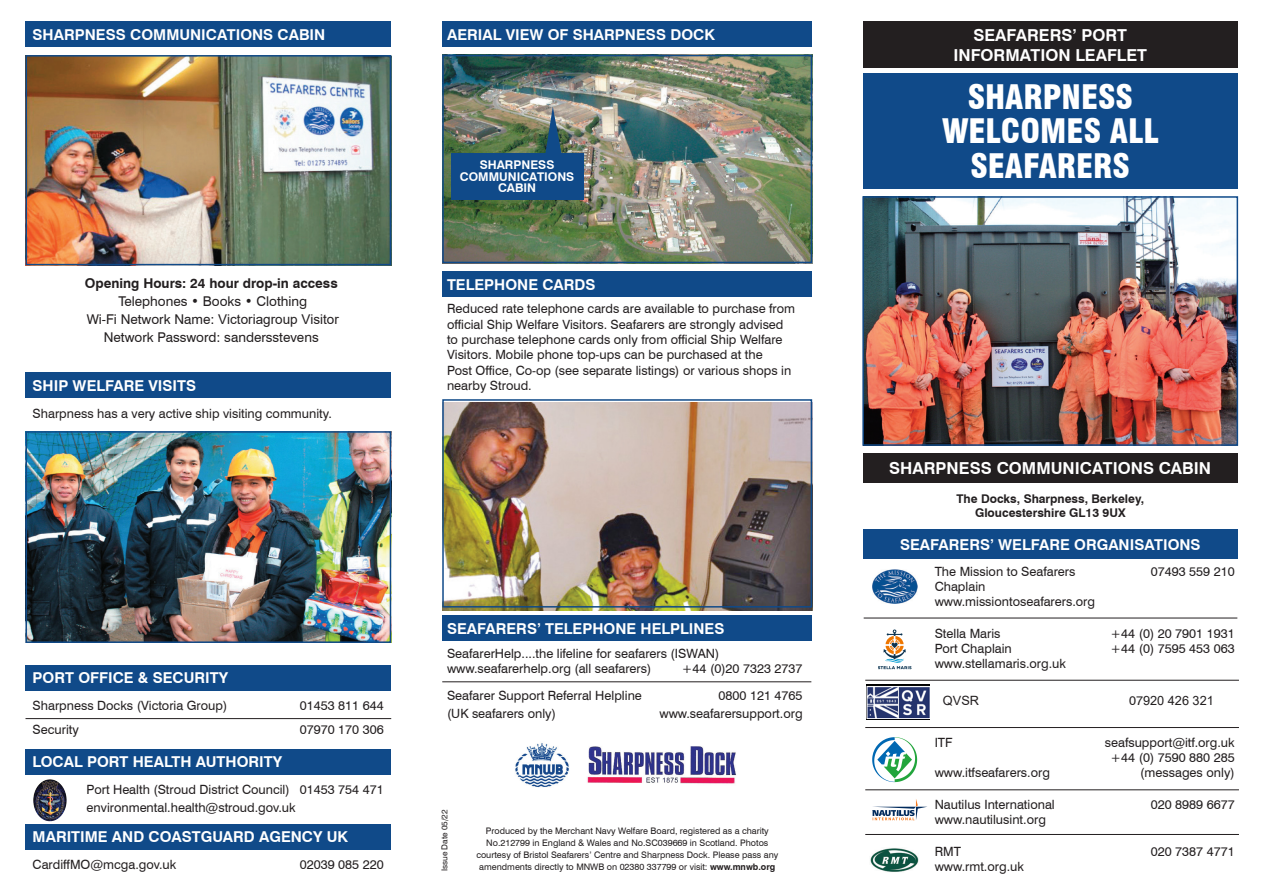
<style>
.page{position:relative;width:1263px;height:893px;background:#fff}
.page>*{position:absolute;margin:0;border:0;box-sizing:border-box;transform-origin:0 0}
.t1{font:900 condensed 33px "Swiss 721 BT";color:#fff}
.t2{font:700 16.5px "Swiss 721 BT";color:#fff}
.t3{font:700 15px "Swiss 721 BT";color:#fff}
.t4{font:13.5px/18px "Swiss 721 BT";color:#231f20;text-align:center}
.t5{font:12.75px/15.3px "Swiss 721 BT";color:#231f20}
.t6{font:12.75px "Arial";color:#231f20}
.t7{font:700 12px "Swiss 721 BT";color:#231f20}
.t8{font:700 12px "Swiss 721 BT";color:#fff}
.t9{font:9px "Swiss 721 BT";color:#231f20}
.t10{font:8.25px "Swiss 721 BT";color:#231f20}
.s1{font-weight:700}
.s2{font-family:"Arial"}
.s3{font-family:"Swiss 721 BT"}
</style>
<div class="page">
<div style="left:442px;top:616px;width:370px;height:25px;background:#104a89"></div>
<div style="left:442px;top:21px;width:370px;height:26px;background:#104a89"></div>
<div style="left:442px;top:271px;width:370px;height:26px;background:#104a89"></div>
<hr style="left:442px;top:681px;width:369px;height:1px;background:#231f20">
<hr style="left:26px;top:718px;width:365px;height:1px;background:#231f20">
<img style="left:865px;top:199px;width:370px;height:244px">
<div style="left:862px;top:196px;width:376px;height:250px;border:2px solid #104a89"></div>
<div style="left:26px;top:665px;width:365px;height:26px;background:#104a89"></div>
<div style="left:26px;top:372px;width:365px;height:26px;background:#104a89"></div>
<div style="left:26px;top:21px;width:365px;height:26px;background:#104a89"></div>
<div style="left:26px;top:750px;width:365px;height:25px;background:#104a89"></div>
<div style="left:26px;top:824px;width:365px;height:26px;background:#104a89"></div>
<div style="left:863px;top:21px;width:374px;height:47px;background:#231f20"></div>
<div style="left:863px;top:453px;width:374px;height:30px;background:#231f20"></div>
<div style="left:863px;top:529px;width:374px;height:30px;background:#104a89"></div>
<div style="left:863px;top:73px;width:374px;height:116px;background:#104a89"></div>
<img style="left:29px;top:434px;width:359px;height:206px">
<div style="left:26px;top:431px;width:365px;height:212px;border:2px solid #104a89"></div>
<img style="left:29px;top:58px;width:359px;height:204px">
<div style="left:26px;top:55px;width:365px;height:210px;border:2px solid #104a89"></div>
<img style="left:442px;top:402px;width:370px;height:209px">
<div style="left:442px;top:399px;width:370px;height:209px;border:2px solid #104a89"></div>
<img style="left:445px;top:58px;width:364px;height:202px">
<div style="left:442px;top:55px;width:370px;height:208px;border:2px solid #104a89"></div>
<img style="left:515px;top:743px;width:221px;height:45px">
<hr style="left:864px;top:618px;width:373px;height:1px;background:#231f20">
<hr style="left:865px;top:680px;width:374px;height:1px;background:#231f20">
<hr style="left:865px;top:727px;width:374px;height:1px;background:#231f20">
<hr style="left:865px;top:834px;width:374px;height:1px;background:#231f20">
<hr style="left:865px;top:789px;width:374px;height:1px;background:#231f20">
<svg style="left:878px;top:629px;width:33px;height:41px"></svg>
<img style="left:870px;top:848px;width:49px;height:24px">
<svg style="left:872px;top:737px;width:45px;height:45px"></svg>
<img style="left:872px;top:569px;width:45px;height:35px">
<svg style="left:872px;top:799px;width:55px;height:21px"></svg>
<img style="left:35px;top:779px;width:15px;height:13px">
<div style="left:451px;top:153px;width:132px;height:47px;background:#104a89"></div>
<svg style="left:545px;top:107px;width:17px;height:46px"></svg>
<img style="left:867px;top:685px;width:63px;height:35px">
<p class="t3" style="left:33px;top:25px;width:294px">SHARPNESS COMMUNICATIONS CABIN</p>
<p class="t4" style="left:85px;top:274px;width:256px"><span class="s1">Opening Hours: 24 hour drop-in access </span>Telephones • Books • Clothing<br>Wi-Fi Network Name: <span class="s2">Victoriagroup Visitor </span>Network Password: sandersstevens</p>
<p class="t3" style="left:33px;top:376px;width:165px">SHIP WELFARE VISITS</p>
<p class="t5" style="left:33px;top:405px;width:301px">Sharpness has a very active ship visiting community.</p>
<p class="t3" style="left:447px;top:25px;width:269px">AERIAL VIEW OF SHARPNESS DOCK</p>
<p class="t8" style="left:480px;top:157px;width:76px">SHARPNESS</p>
<p class="t8" style="left:460px;top:169px;width:116px">COMMUNICATIONS</p>
<p class="t8" style="left:498px;top:180px;width:40px">CABIN</p>
<p class="t3" style="left:447px;top:275px;width:150px">TELEPHONE CARDS</p>
<p class="t5" style="left:447px;top:301px;width:350px">Reduced rate telephone cards are available to purchase from official Ship Welfare Visitors. Seafarers are strongly advised to purchase telephone cards only from official Ship Welfare Visitors. Mobile phone top-ups can be purchased at the<br>Post Office, Co-op (see separate listings) or various shops in nearby Stroud.</p>
<p class="t3" style="left:33px;top:669px;width:197px">PORT OFFICE &amp; SECURITY</p>
<p class="t5" style="left:33px;top:698px;width:196px">Sharpness Docks (Victoria Group)</p>
<p class="t5" style="left:300px;top:698px;width:85px">01453 811 644</p>
<p class="t5" style="left:33px;top:722px;width:48px">Security</p>
<p class="t5" style="left:300px;top:722px;width:85px">07970 170 306</p>
<p class="t3" style="left:33px;top:753px;width:251px">LOCAL PORT HEALTH AUTHORITY</p>
<p class="t5" style="left:87px;top:781px;width:299px;line-height:18px">Port Health (Stroud District Council) 01453 754 471 environmental.health@stroud.gov.uk</p>
<p class="t3" style="left:33px;top:828px;width:317px">MARITIME AND COASTGUARD AGENCY UK</p>
<p class="t5" style="left:33px;top:857px;width:145px">CardiffMO@mcga.gov.uk</p>
<p class="t5" style="left:300px;top:857px;width:85px">02039 085 220</p>
<p class="t3" style="left:447px;top:619px;width:279px">SEAFARERS’ TELEPHONE HELPLINES</p>
<p class="t5" style="left:447px;top:645px;width:274px">SeafarerHelp....the lifeline for seafarers (ISWAN) www.seafarerhelp.org (all seafarers)</p>
<p class="t5" style="left:682px;top:661px;width:122px">+44 (0)20 7323 2737</p>
<p class="t5" style="left:447px;top:688px;width:196px">Seafarer Support Referral Helpline</p>
<p class="t5" style="left:719px;top:688px;width:85px">0800 121 4765</p>
<p class="t5" style="left:447px;top:706px;width:111px">(UK seafarers only)</p>
<p class="t5" style="left:659px;top:706px;width:145px">www.seafarersupport.org</p>
<p class="t10" style="left:439px;top:871px;width:63px;rotate:-90deg">Issue Date 05/22</p>
<p class="t9" style="left:486px;top:825px;width:284px">Produced by the Merchant Navy Welfare Board, registered as a charity</p>
<p class="t9" style="left:486px;top:837px;width:284px">No.212799 in England &amp; Wales and No.SC039669 in Scotland. Photos</p>
<p class="t9" style="left:476px;top:849px;width:303px">courtesy of Bristol Seafarers’ Centre and Sharpness Dock. Please pass any</p>
<p class="t9" style="left:479px;top:861px;width:298px">amendments directly to MNWB on 02380 337799 or visit: <span class="s1">www.mnwb.org</span></p>
<p class="t2" style="left:973px;top:25px;width:155px">SEAFARERS’ PORT</p>
<p class="t2" style="left:953px;top:45px;width:195px">INFORMATION LEAFLET</p>
<p class="t1" style="left:968px;top:77px;width:167px">SHARPNESS</p>
<p class="t1" style="left:942px;top:112px;width:218px">WELCOMES ALL</p>
<p class="t1" style="left:970px;top:146px;width:161px">SEAFARERS</p>
<p class="t2" style="left:889px;top:459px;width:323px">SHARPNESS COMMUNICATIONS CABIN</p>
<p class="t7" style="left:956px;top:491px;width:189px">The Docks, Sharpness, Berkeley,</p>
<p class="t7" style="left:975px;top:505px;width:152px">Gloucestershire GL13 9UX</p>
<p class="t3" style="left:900px;top:535px;width:302px">SEAFARERS’ WELFARE ORGANISATIONS</p>
<p class="t5" style="left:935px;top:564px;width:142px">The Mission to Seafarers</p>
<p class="t5" style="left:1151px;top:564px;width:85px">07493 559 210</p>
<p class="t5" style="left:935px;top:579px;width:162px">Chaplain www.missiontoseafarers.org</p>
<p class="t5" style="left:935px;top:626px;width:67px">Stella Maris</p>
<p class="t5" style="left:1110px;top:626px;width:126px">+44 (0) 20 7901 1931</p>
<p class="t5" style="left:935px;top:641px;width:79px">Port Chaplain</p>
<p class="t5" style="left:1110px;top:641px;width:126px">+44 (0) 7595 453 063</p>
<p class="t5" style="left:935px;top:656px;width:133px">www.stellamaris.org.uk</p>
<p class="t6" style="left:943px;top:691px;width:38px">QVSR</p>
<p class="t6" style="left:1129px;top:691px;width:86px"><span class="s3">07</span>920 426 321</p>
<p class="t5" style="left:935px;top:735px;width:19px">ITF</p>
<p class="t5" style="left:1105px;top:735px;width:131px;text-align:center">seafsupport@itf.org.uk +44 (0) 7590 880 285</p>
<p class="t5" style="left:935px;top:765px;width:117px">www.itfseafarers.org</p>
<p class="t5" style="left:1140px;top:765px;width:96px">(messages only)</p>
<p class="t5" style="left:935px;top:797px;width:122px">Nautilus International</p>
<p class="t5" style="left:1151px;top:797px;width:85px">020 8989 6677</p>
<p class="t5" style="left:935px;top:812px;width:113px">www.nautilusint.org</p>
<p class="t5" style="left:935px;top:844px;width:28px">RMT</p>
<p class="t5" style="left:1151px;top:844px;width:85px">020 7387 4771</p>
<p class="t5" style="left:935px;top:859px;width:91px">www.rmt.org.uk</p>
</div>
